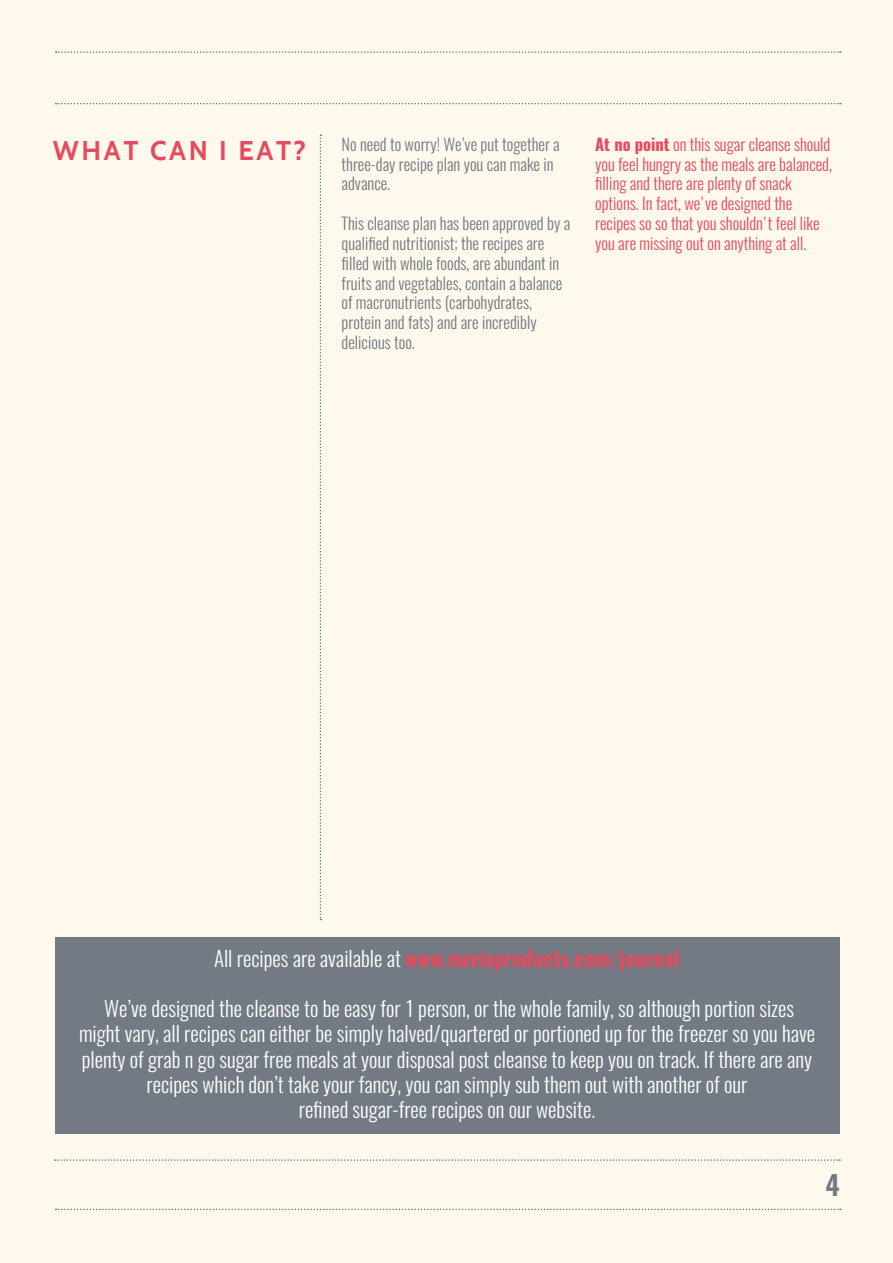
<style>
.page{position:relative;width:893px;height:1263px;background:#fff8ec}
.page>*{position:absolute;margin:0;border:0;box-sizing:border-box;transform-origin:0 0}
.t1{font:700 27px "Cabin";letter-spacing:.1em;color:#e54a5d}
.t2{font:700 27px "Oswald";color:#727a83}
.t3{font:300 21px/25.2px "Oswald";color:#fff;text-align:center}
.t4{font:700 21px "Oswald";color:#e54a5d}
.t5{font:300 16.5px/19.8px "Oswald";color:#727a83}
.t6{font:300 16.5px/19.8px "Oswald";color:#e54a5d}
.s1{font-weight:700}
.s2{font-weight:300;color:#fff}
</style>
<div class="page">
<svg style="left:56px;top:51px;width:785px;height:2px"></svg>
<svg style="left:56px;top:1208px;width:785px;height:2px"></svg>
<svg style="left:56px;top:103px;width:785px;height:1px"></svg>
<svg style="left:55px;top:1159px;width:785px;height:2px"></svg>
<svg style="left:320px;top:134px;width:1px;height:786px"></svg>
<div style="left:55px;top:937px;width:784px;height:196px;background:#727a83"></div>
<p class="t1" style="left:53px;top:129px;width:255px">WHAT CAN I EAT?</p>
<p class="t5" style="left:342px;top:132px;width:220px">No need to worry! We’ve put together a three-day recipe plan you can make in advance.</p>
<p class="t5" style="left:342px;top:212px;width:230px">This cleanse plan has been approved by a qualified nutritionist; the recipes are filled with whole foods, are abundant in fruits and vegetables, contain a balance of macronutrients (carbohydrates, protein and fats) and are incredibly delicious too.</p>
<p class="t6" style="left:595px;top:132px;width:238px"><span class="s1">At no point</span> on this sugar cleanse should you feel hungry as the meals are balanced, filling and there are plenty of snack options. In fact, we've designed the recipes so so that you shouldn't feel like you are missing out on anything at all.</p>
<p class="t4" style="left:214px;top:947px;width:467px"><span class="s2">All recipes are available at</span> www.nuviaproducts.com/journal</p>
<p class="t3" style="left:79px;top:994px;width:737px">We’ve designed the cleanse to be easy for 1 person, or the whole family, so although portion sizes might vary, all recipes can either be simply halved/quartered or portioned up for the freezer so you have plenty of grab n go sugar free meals at your disposal post cleanse to keep you on track. If there are any recipes which don’t take your fancy, you can simply sub them out with another of our<br>refined sugar-free recipes on our website.</p>
<p class="t2" style="left:825px;top:1171px;width:16px">4</p>
</div>
